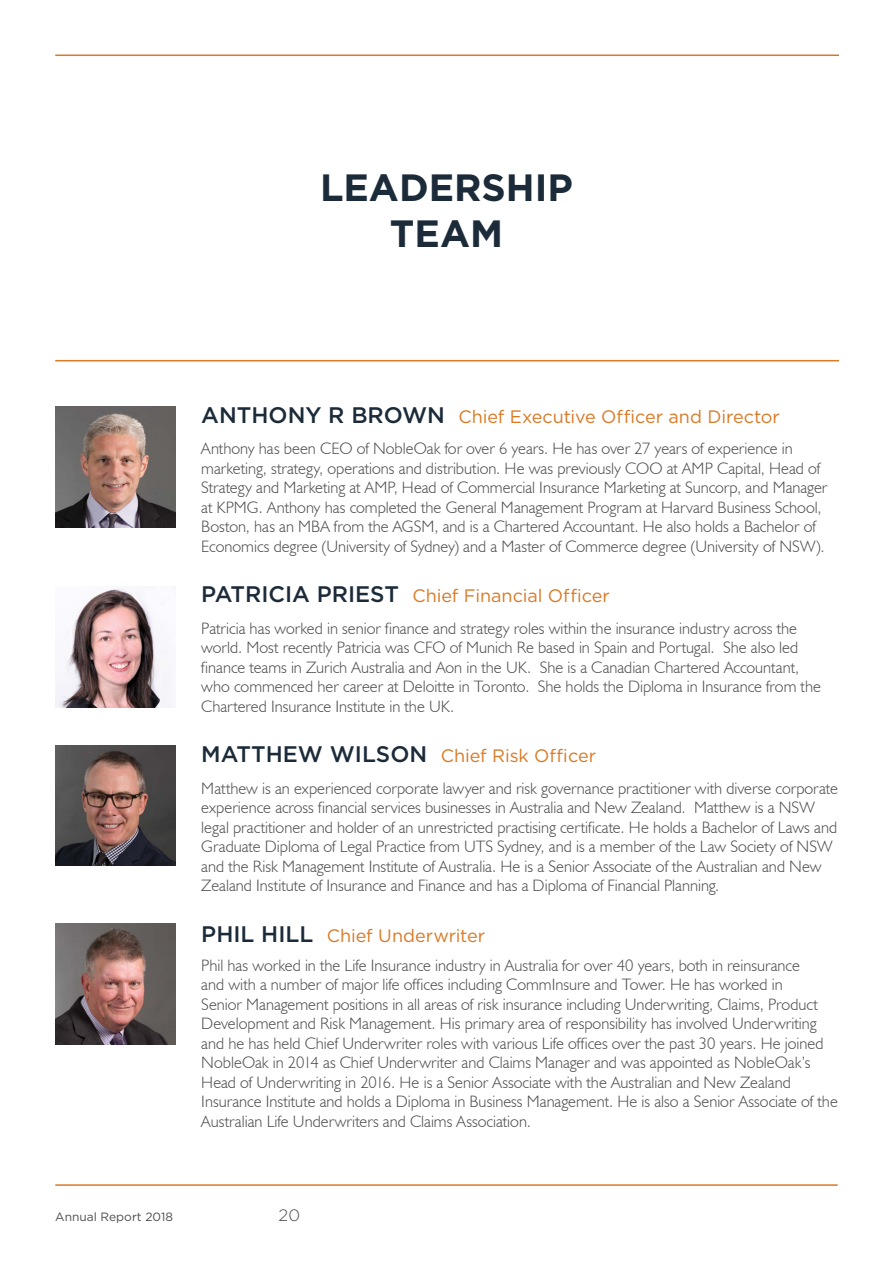
<style>
.page{position:relative;width:893px;height:1263px;background:#fff}
.page>*{position:absolute;margin:0;border:0;box-sizing:border-box;transform-origin:0 0}
.t1{font:700 37.95px/45.6px "Gotham HTF";color:#1c2b39;text-align:center}
.t2{font:18px "Gotham HTF";letter-spacing:-.005em;color:#da7924}
.t3{font:300 16.5px/19.5px "Humanist 521 BT";color:#4d4d4f}
.t4{font:300 16.5px "Gotham HTF";color:#4d4d4f}
.t5{font:12px "Gotham HTF";color:#4d4d4f}
.s1{font-weight:500;font-size:22.5px;color:#1c2b39}
</style>
<div class="page">
<hr style="left:55px;top:55px;width:784px;height:1px;background:#da7924">
<img style="left:55px;top:588px;width:117px;height:119px">
<img style="left:55px;top:745px;width:121px;height:121px">
<img style="left:55px;top:924px;width:121px;height:120px">
<hr style="left:55px;top:360px;width:784px;height:1px;background:#da7924">
<img style="left:55px;top:407px;width:121px;height:120px">
<hr style="left:55px;top:1184px;width:783px;height:2px;background:#da7924">
<h1 class="t1" style="left:320px;top:164px;width:254px">LEADERSHIP<br>TEAM</h1>
<p class="t2" style="left:201px;top:406px;width:580px"><span class="s1">ANTHONY R BROWN</span> Chief Executive Officer and Director</p>
<p class="t3" style="left:201px;top:438px;width:628px">Anthony has been CEO of NobleOak for over 6 years. He has over 27 years of experience in marketing, strategy, operations and distribution. He was previously COO at AMP Capital, Head of Strategy and Marketing at AMP, Head of Commercial Insurance Marketing at Suncorp, and Manager at KPMG. Anthony has completed the General Management Program at Harvard Business School, Boston, has an MBA from the AGSM, and is a Chartered Accountant. He also holds a Bachelor of Economics degree (University of Sydney) and a Master of Commerce degree (University of NSW).</p>
<p class="t2" style="left:201px;top:586px;width:410px"><span class="s1">PATRICIA PRIEST</span> Chief Financial Officer</p>
<p class="t3" style="left:201px;top:618px;width:621px">Patricia has worked in senior finance and strategy roles within the insurance industry across the world. Most recently Patricia was CFO of Munich Re based in Spain and Portugal. She also led finance teams in Zurich Australia and Aon in the UK. She is a Canadian Chartered Accountant, who commenced her career at Deloitte in Toronto. She holds the Diploma in Insurance from the Chartered Insurance Institute in the UK.</p>
<p class="t2" style="left:201px;top:746px;width:396px"><span class="s1">MATTHEW WILSON</span> Chief Risk Officer</p>
<p class="t3" style="left:201px;top:778px;width:638px">Matthew is an experienced corporate lawyer and risk governance practitioner with diverse corporate experience across financial services businesses in Australia and New Zealand. Matthew is a NSW legal practitioner and holder of an unrestricted practising certificate. He holds a Bachelor of Laws and Graduate Diploma of Legal Practice from UTS Sydney, and is a member of the Law Society of NSW and the Risk Management Institute of Australia. He is a Senior Associate of the Australian and New Zealand Institute of Insurance and Finance and has a Diploma of Financial Planning.</p>
<p class="t2" style="left:201px;top:926px;width:285px"><span class="s1">PHIL HILL</span> Chief Underwriter</p>
<p class="t3" style="left:201px;top:955px;width:638px">Phil has worked in the Life Insurance industry in Australia for over 40 years, both in reinsurance<br>and with a number of major life offices including CommInsure and Tower. He has worked in<br>Senior Management positions in all areas of risk insurance including Underwriting, Claims, Product Development and Risk Management. His primary area of responsibility has involved Underwriting and he has held Chief Underwriter roles with various Life offices over the past 30 years. He joined NobleOak in 2014 as Chief Underwriter and Claims Manager and was appointed as NobleOak’s Head of Underwriting in 2016. He is a Senior Associate with the Australian and New Zealand Insurance Institute and holds a Diploma in Business Management. He is also a Senior Associate of the Australian Life Underwriters and Claims Association.</p>
<p class="t5" style="left:55px;top:1210px;width:119px">Annual Report 2018</p>
<p class="t4" style="left:279px;top:1206px;width:23px">20</p>
</div>
